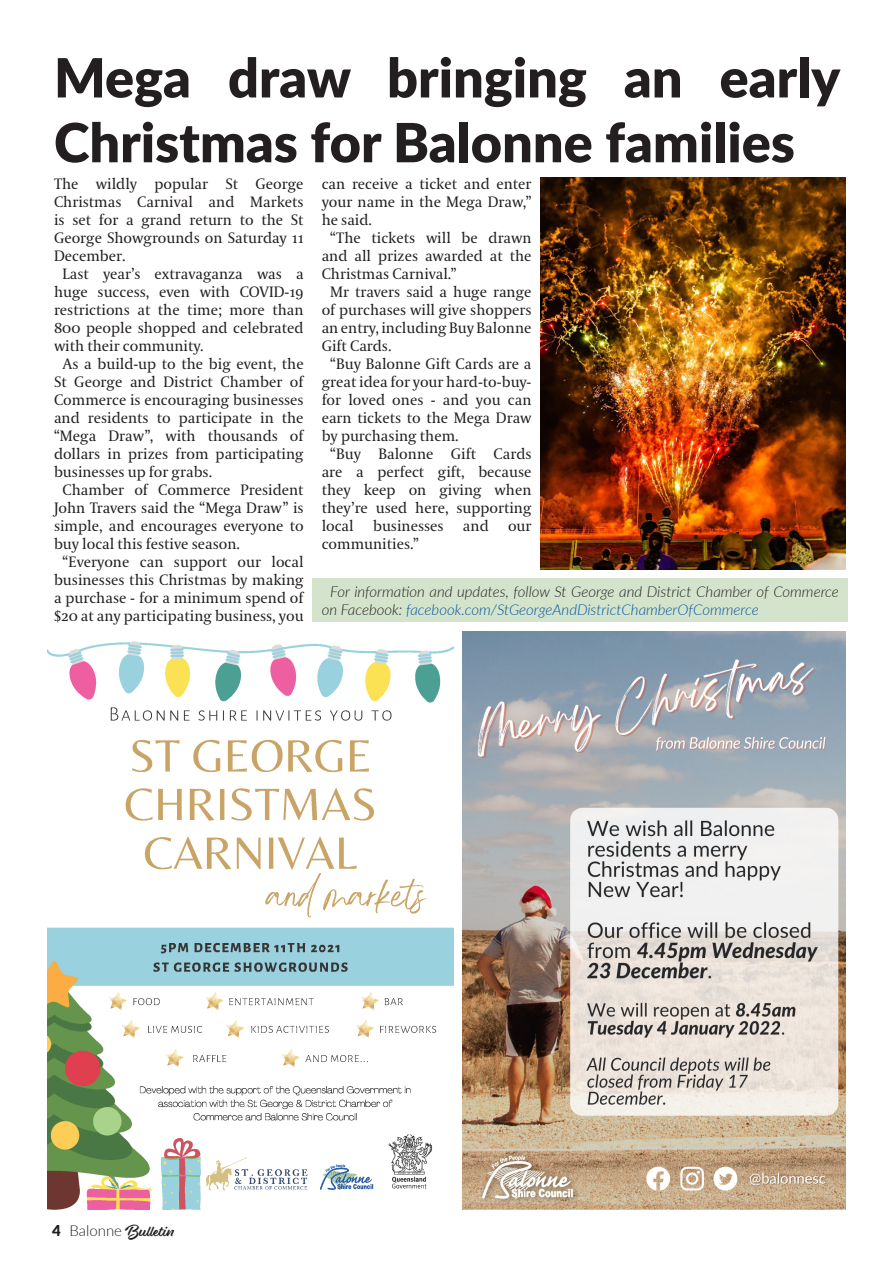
<style>
.page{position:relative;width:893px;height:1263px;background:#fff}
.page>*{position:absolute;margin:0;border:0;box-sizing:border-box;transform-origin:0 0}
.t1{font:900 54px/64.8px "Lato";color:#231f20}
.t2{font:15px/18px "Coranto 2";color:#231f20;text-align:justify}
.t3{font:italic 300 15px/18px "Lato";color:#231f20}
.t4{font:15px "Eds Market Main Script";color:#231f20}
.s1{color:#0153a0}
.s2{font-family:"Lato";font-weight:900}
.s3{font-family:"Lato";font-weight:300}
</style>
<div class="page">
<img style="left:462px;top:631px;width:384px;height:578px">
<img style="left:47px;top:641px;width:406px;height:568px">
<img style="left:540px;top:178px;width:306px;height:392px">
<div style="left:313px;top:578px;width:535px;height:44px;background:#d4e4cc"></div>
<p class="t1" style="left:54px;top:43px;width:788px">Mega draw bringing an early<br>Christmas for Balonne families</p>
<p class="t2" style="left:54px;top:175px;width:251px">The wildly popular St George Christmas Carnival and Markets is set for a grand return to the St George Showgrounds on Saturday 11<br>December.</p>
<p class="t2" style="left:54px;top:265px;width:251px;text-indent:9px">Last year’s extravaganza was a huge success, even with COVID-19 restrictions at the time; more than 800 people shopped and celebrated with their community.</p>
<p class="t2" style="left:54px;top:355px;width:251px;text-indent:9px">As a build-up to the big event, the St George and District Chamber of Commerce is encouraging businesses and residents to participate in the “Mega Draw”, with thousands of dollars in prizes from participating businesses up for grabs.</p>
<p class="t2" style="left:54px;top:481px;width:251px;text-indent:9px">Chamber of Commerce President John Travers said the “Mega Draw” is simple, and encourages everyone to buy local this festive season.</p>
<p class="t2" style="left:54px;top:553px;width:251px;text-align:center">“Everyone can support our local businesses this Christmas by making a purchase - for a minimum spend of $20 at any participating business, you</p>
<p class="t2" style="left:322px;top:175px;width:211px">can receive a ticket and enter your name in the Mega Draw,” he said.</p>
<p class="t2" style="left:322px;top:229px;width:211px;text-indent:9px">“The tickets will be drawn and all prizes awarded at the Christmas Carnival.”</p>
<p class="t2" style="left:322px;top:283px;width:211px;text-indent:9px">Mr travers said a huge range of purchases will give shoppers an entry, including Buy Balonne Gift Cards.</p>
<p class="t2" style="left:322px;top:355px;width:211px;text-indent:9px">“Buy Balonne Gift Cards are a great idea for your hard-to-buy&shy;for loved ones - and you can earn tickets to the Mega Draw by purchasing them.</p>
<p class="t2" style="left:322px;top:445px;width:211px;text-indent:9px">“Buy Balonne Gift Cards are a perfect gift, because they keep on giving when they’re used here, supporting local</p>
<p class="t2" style="left:373px;top:517px;width:72px">businesses</p>
<p class="t2" style="left:463px;top:517px;width:27px">and</p>
<p class="t2" style="left:508px;top:517px;width:25px">our</p>
<p class="t2" style="left:322px;top:535px;width:99px">communities.”</p>
<p class="t3" style="left:322px;top:582px;width:519px;text-indent:9px">For information and updates, follow St George and District Chamber of Commerce on Facebook: <span class="s1">facebook.com/StGeorgeAndDistrictChamberOfCommerce</span></p>
<p class="t4" style="left:52px;top:1222px;width:124px"><span class="s2">4</span> <span class="s3">Balonne</span> Bulletin</p>
</div>
